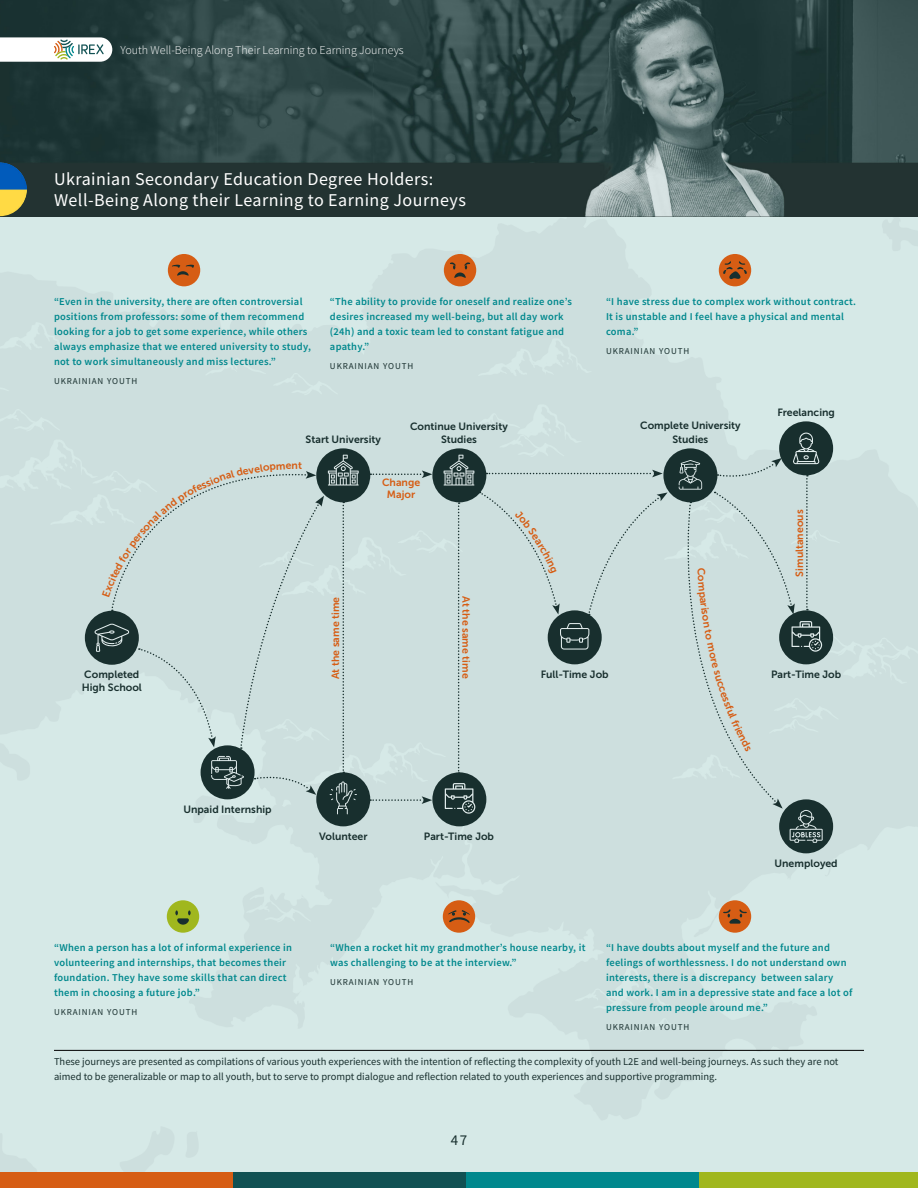
<style>
.page{position:relative;width:918px;height:1188px;background:#fff}
.page>*{position:absolute;margin:0;border:0;box-sizing:border-box;transform-origin:0 0}
.t1{font:18px/21px "Source Sans Pro";letter-spacing:.025em;color:#fff}
.t2{font:15px "Source Sans Pro";color:#182f2e}
.t3{font:300 12px "Source Sans Pro";color:#fff}
.t4{font:600 10.5px/15px "Source Sans Pro";letter-spacing:.025em;color:#00888d}
.t5{font:10.5px/15px "Source Sans Pro";color:#182f2e}
.t6{font:10.5px/13.5px "Museo Sans 700";color:#182f2e;text-align:center}
.t7{font:10.5px/12px "Museo Sans 700";color:#d65d14;text-align:center}
.t8{font:9px "Source Sans Pro";letter-spacing:.1em;color:#182f2e}
</style>
<div class="page">
<img style="left:0;top:216px;width:918px;height:956px">
<img style="left:0;top:0;width:918px;height:216px">
<hr style="left:54px;top:1050px;width:810px;height:1px;background:#000">
<div style="left:85px;top:611px;width:54px;height:54px;background:#182f2e;border-radius:50%"></div>
<div style="left:316px;top:448px;width:54px;height:54px;background:#182f2e;border-radius:50%"></div>
<div style="left:432px;top:448px;width:54px;height:54px;background:#182f2e;border-radius:50%"></div>
<svg style="left:444px;top:455px;width:30px;height:31px"></svg>
<div style="left:316px;top:772px;width:54px;height:54px;background:#182f2e;border-radius:50%"></div>
<div style="left:432px;top:772px;width:54px;height:54px;background:#182f2e;border-radius:50%"></div>
<svg style="left:445px;top:783px;width:30px;height:31px"></svg>
<div style="left:548px;top:610px;width:54px;height:54px;background:#182f2e;border-radius:50%"></div>
<svg style="left:560px;top:623px;width:29px;height:27px"></svg>
<div style="left:663px;top:448px;width:54px;height:54px;background:#182f2e;border-radius:50%"></div>
<div style="left:779px;top:421px;width:54px;height:54px;background:#182f2e;border-radius:50%"></div>
<div style="left:779px;top:610px;width:54px;height:54px;background:#182f2e;border-radius:50%"></div>
<div style="left:779px;top:799px;width:54px;height:54px;background:#182f2e;border-radius:50%"></div>
<svg style="left:458px;top:502px;width:2px;height:271px"></svg>
<svg style="left:370px;top:470px;width:62px;height:8px"></svg>
<svg style="left:370px;top:796px;width:62px;height:8px"></svg>
<svg style="left:486px;top:470px;width:177px;height:7px"></svg>
<div style="left:587px;top:492px;width:81px;height:123px;background:#cddfde"></div>
<img style="left:0;top:162px;width:27px;height:54px">
<div style="left:168px;top:254px;width:32px;height:32px;background:#d65d14;border-radius:50%"></div>
<svg style="left:172px;top:265px;width:22px;height:11px"></svg>
<div style="left:444px;top:254px;width:32px;height:32px;background:#d65d14;border-radius:50%"></div>
<svg style="left:450px;top:262px;width:20px;height:16px"></svg>
<div style="left:719px;top:254px;width:32px;height:32px;background:#d65d14;border-radius:50%"></div>
<svg style="left:723px;top:261px;width:24px;height:18px"></svg>
<div style="left:167px;top:900px;width:32px;height:33px;background:#a0b71e;border-radius:50%"></div>
<svg style="left:175px;top:910px;width:16px;height:15px"></svg>
<div style="left:719px;top:900px;width:32px;height:33px;background:#d65d14;border-radius:50%"></div>
<svg style="left:723px;top:909px;width:24px;height:15px"></svg>
<div style="left:443px;top:900px;width:32px;height:33px;background:#d65d14;border-radius:50%"></div>
<svg style="left:448px;top:910px;width:22px;height:13px"></svg>
<div style="left:0;top:1172px;width:233px;height:16px;background:#d65d14"></div>
<div style="left:233px;top:1172px;width:233px;height:16px;background:#115153"></div>
<div style="left:466px;top:1172px;width:233px;height:16px;background:#00888d"></div>
<div style="left:699px;top:1172px;width:219px;height:16px;background:#a0b71e"></div>
<svg style="left:0;top:37px;width:112px;height:25px"></svg>
<svg style="left:95px;top:455px;width:264px;height:359px;background:#c0d3d2"></svg>
<svg style="left:674px;top:433px;width:149px;height:410px;background:#b9cbca"></svg>
<div style="left:480px;top:492px;width:80px;height:123px;background:#cddfde"></div>
<p class="t3" style="left:120px;top:43px;width:285px">Youth Well-Being Along Their Learning to Earning Journeys</p>
<h1 class="t1" style="left:54px;top:169px;width:413px">Ukrainian Secondary Education Degree Holders:<br>Well-Being Along their Learning to Earning Journeys</h1>
<p class="t4" style="left:54px;top:294px;width:258px">“Even in the university, there are often controversial positions from professors: some of them recommend looking for a job to get some experience, while others always emphasize that we entered university to study, not to work simultaneously and miss lectures.”</p>
<p class="t8" style="left:54px;top:375px;width:85px">UKRAINIAN YOUTH</p>
<p class="t4" style="left:330px;top:294px;width:243px">“The ability to provide for oneself and realize one’s desires increased my well-being, but all day work (24h) and a toxic team led to constant fatigue and apathy.”</p>
<p class="t8" style="left:330px;top:360px;width:85px">UKRAINIAN YOUTH</p>
<p class="t4" style="left:606px;top:294px;width:252px">“I have stress due to complex work without contract.<br>It is unstable and I feel have a physical and mental coma.”</p>
<p class="t8" style="left:606px;top:345px;width:85px">UKRAINIAN YOUTH</p>
<p class="t6" style="left:777px;top:406px;width:59px">Freelancing</p>
<p class="t6" style="left:306px;top:433px;width:77px">Start University</p>
<p class="t7" style="left:298px;top:459px;width:5px">t</p>
<p class="t6" style="left:410px;top:419px;width:99px">Continue University<br>Studies</p>
<p class="t6" style="left:640px;top:419px;width:102px">Complete University<br>Studies</p>
<p class="t6" style="left:82px;top:668px;width:62px;text-align:left">Completed<br>High School</p>
<p class="t7" style="left:329px;top:679px;width:84px;rotate:-90deg">At the same time</p>
<p class="t7" style="left:382px;top:476px;width:40px">Change<br>Major</p>
<p class="t7" style="left:472px;top:596px;width:84px;rotate:90deg">At the same time</p>
<p class="t6" style="left:541px;top:667px;width:69px">Full-Time Job</p>
<p class="t7" style="left:793px;top:577px;width:69px;rotate:-90deg">Simultaneous</p>
<p class="t6" style="left:771px;top:667px;width:72px">Part-Time Job</p>
<p class="t6" style="left:183px;top:802px;width:90px">Unpaid Internship</p>
<p class="t6" style="left:319px;top:829px;width:50px">Volunteer</p>
<p class="t6" style="left:424px;top:829px;width:72px">Part-Time Job</p>
<p class="t6" style="left:775px;top:856px;width:65px">Unemployed</p>
<p class="t4" style="left:54px;top:940px;width:240px">“When a person has a lot of informal experience in volunteering and internships, that becomes their foundation. They have some skills that can direct them in choosing a future job.”</p>
<p class="t8" style="left:54px;top:1006px;width:85px">UKRAINIAN YOUTH</p>
<p class="t4" style="left:330px;top:940px;width:257px">“When a rocket hit my grandmother’s house nearby, it was challenging to be at the interview.”</p>
<p class="t8" style="left:330px;top:976px;width:85px">UKRAINIAN YOUTH</p>
<p class="t4" style="left:606px;top:940px;width:248px">“I have doubts about myself and the future and feelings of worthlessness. I do not understand own interests, there is a discrepancy between salary and work. I am in a depressive state and face a lot of pressure from people around me.”</p>
<p class="t8" style="left:606px;top:1021px;width:85px">UKRAINIAN YOUTH</p>
<p class="t5" style="left:54px;top:1054px;width:786px">These journeys are presented as compilations of various youth experiences with the intention of reflecting the complexity of youth L2E and well-being journeys. As such they are not aimed to be generalizable or map to all youth, but to serve to prompt dialogue and reflection related to youth experiences and supportive programming.</p>
<h2 class="t2" style="left:451px;top:1131px;width:18px">47</h2>
</div>
